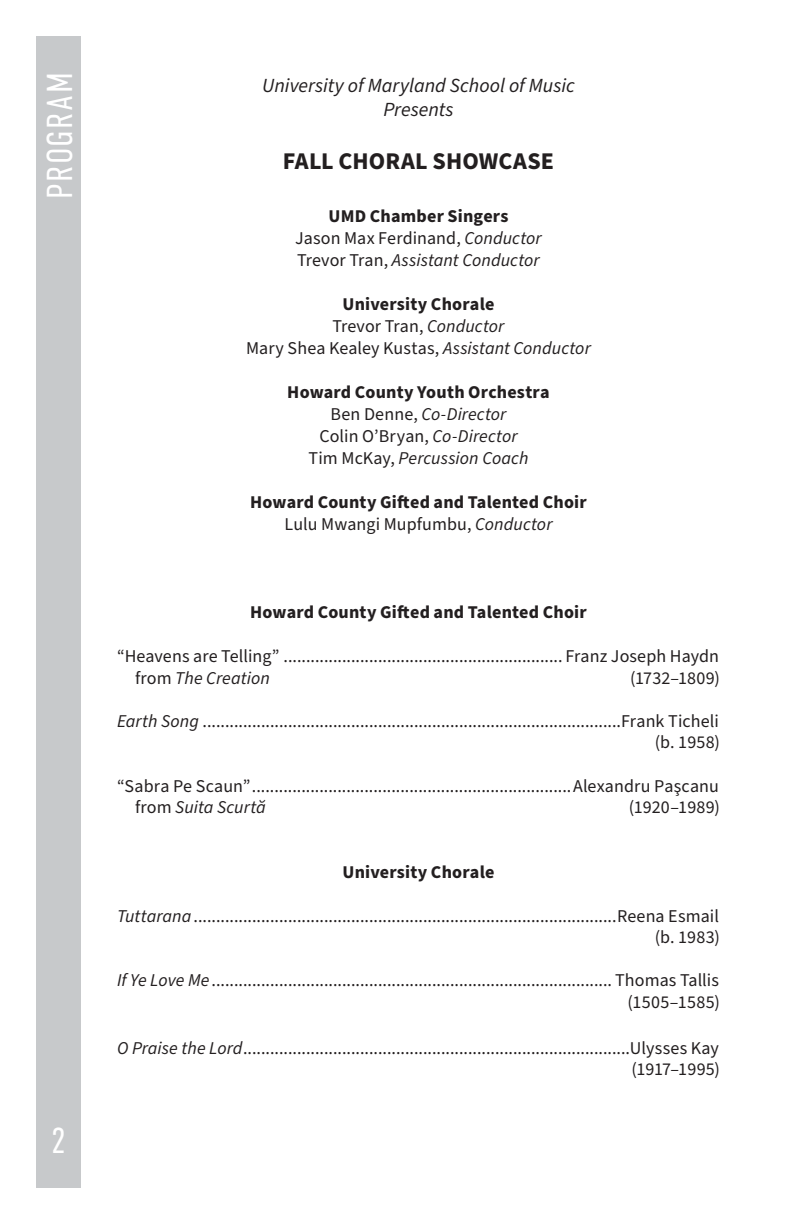
<style>
.page{position:relative;width:792px;height:1224px;background:#fff}
.page>*{position:absolute;margin:0;border:0;box-sizing:border-box;transform-origin:0 0}
.Headings{font:300 36px "DIN Condensed";letter-spacing:.04em;color:#fff}
.Page_headers_WHITE_text{font:700 24px "Source Sans Pro";color:#231f20}
.t1{font:italic 20px/24px "Source Sans Pro";color:#231f20;text-align:center}
.t2{font:18px "Source Sans Pro";letter-spacing:.005em;color:#231f20}
.t3{font:700 18px "Source Sans Pro";letter-spacing:.01em;color:#231f20}
.t4{font:italic 18px "Source Sans Pro";letter-spacing:.005em;color:#231f20}
.s1{font-style:italic}
.s2{font-style:normal}
</style>
<div class="page">
<div style="left:36px;top:36px;width:45px;height:1152px;background:#c7c9cb"></div>
<p class="Headings" style="left:40px;top:199px;width:128px;rotate:-90deg">PROGRAM</p>
<h1 class="Headings" style="left:51px;top:1121px;width:16px">2</h1>
<p class="t1" style="left:262px;top:74px;width:314px">University of Maryland School of Music<br>Presents</p>
<p class="Page_headers_WHITE_text" style="left:283px;top:145px;width:273px">FALL CHORAL SHOWCASE</p>
<p class="t3" style="left:329px;top:204px;width:181px">UMD Chamber Singers</p>
<p class="t2" style="left:295px;top:226px;width:248px">Jason Max Ferdinand, <span class="s1">Conductor</span></p>
<p class="t4" style="left:297px;top:248px;width:244px"><span class="s2">Trevor Tran,</span> Assistant Conductor</p>
<p class="t3" style="left:343px;top:292px;width:153px">University Chorale</p>
<p class="t2" style="left:333px;top:314px;width:173px">Trevor Tran, <span class="s1">Conductor</span></p>
<p class="t2" style="left:246px;top:336px;width:346px">Mary Shea Kealey Kustas, <span class="s1">Assistant Conductor</span></p>
<p class="t3" style="left:287px;top:380px;width:264px">Howard County Youth Orchestra</p>
<p class="t4" style="left:331px;top:402px;width:177px"><span class="s2">Ben Denne,</span> Co-Director</p>
<p class="t2" style="left:319px;top:424px;width:200px">Colin O’Bryan, <span class="s1">Co-Director</span></p>
<p class="t4" style="left:309px;top:446px;width:221px"><span class="s2">Tim McKay,</span> Percussion Coach</p>
<p class="t3" style="left:250px;top:490px;width:338px">Howard County Gifted and Talented Choir</p>
<p class="t2" style="left:285px;top:512px;width:269px">Lulu Mwangi Mupfumbu, <span class="s1">Conductor</span></p>
<p class="t3" style="left:250px;top:600px;width:338px">Howard County Gifted and Talented Choir</p>
<p class="t2" style="left:117px;top:644px;width:604px">“Heavens are Telling” .............................................................. Franz Joseph Haydn</p>
<p class="t4" style="left:135px;top:666px;width:137px"><span class="s2">from</span> The Creation</p>
<p class="t2" style="left:630px;top:666px;width:91px">(1732–1809)</p>
<p class="t2" style="left:117px;top:709px;width:603px"><span class="s1">Earth Song</span> .............................................................................................Frank Ticheli</p>
<p class="t2" style="left:655px;top:730px;width:67px">(b. 1958)</p>
<p class="t2" style="left:117px;top:774px;width:603px">“Sabra Pe Scaun”.......................................................................Alexandru Paşcanu</p>
<p class="t4" style="left:135px;top:795px;width:132px"><span class="s2">from</span> Suita Scurtă</p>
<p class="t2" style="left:629px;top:795px;width:93px">(1920–1989)</p>
<p class="t3" style="left:343px;top:860px;width:153px">University Chorale</p>
<p class="t2" style="left:117px;top:904px;width:604px"><span class="s1">Tuttarana</span>..............................................................................................Reena Esmail</p>
<p class="t2" style="left:655px;top:925px;width:67px">(b. 1983)</p>
<p class="t2" style="left:117px;top:968px;width:604px"><span class="s1">If Ye Love Me</span>......................................................................................... Thomas Tallis</p>
<p class="t2" style="left:628px;top:990px;width:94px">(1505–1585)</p>
<p class="t2" style="left:117px;top:1036px;width:604px"><span class="s1">O Praise the Lord</span>......................................................................................Ulysses Kay</p>
<p class="t2" style="left:631px;top:1057px;width:90px">(1917–1995)</p>
</div>
